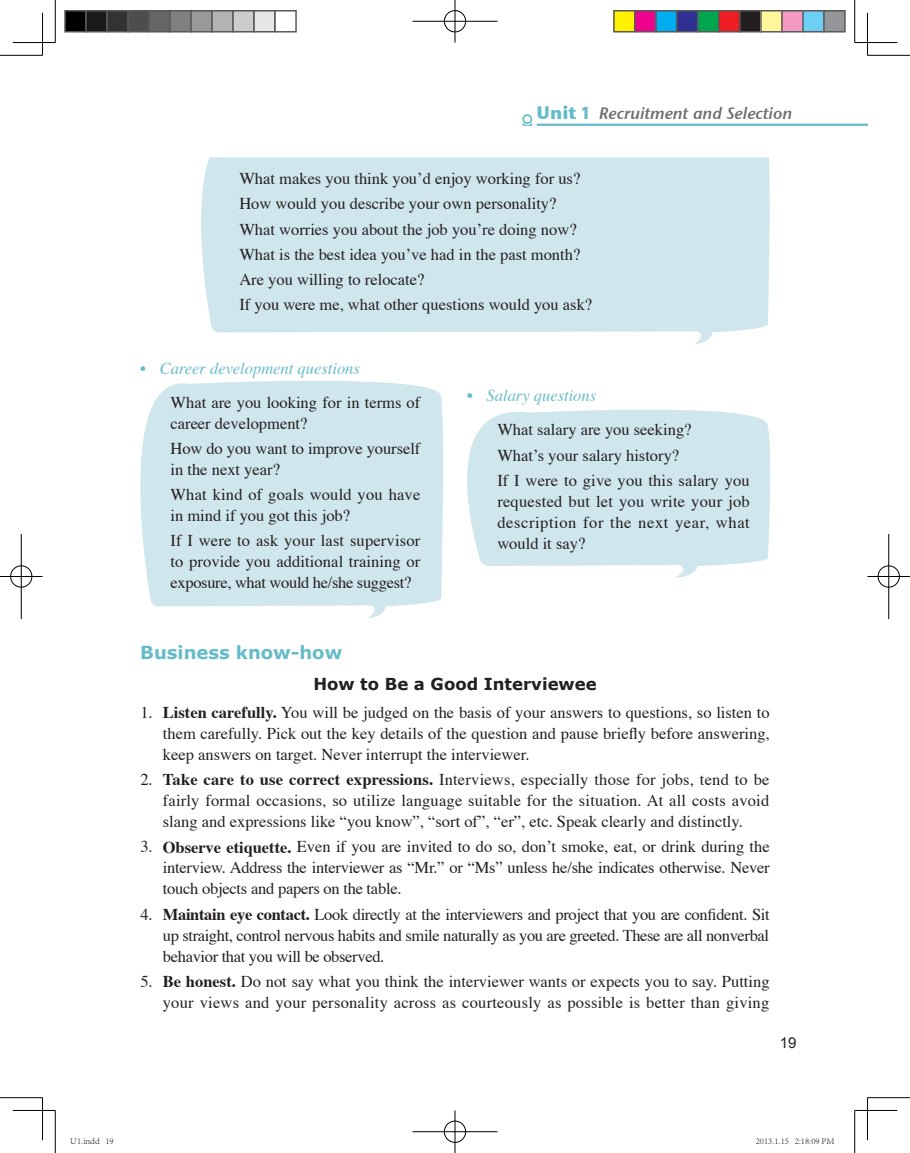
<style>
.page{position:relative;width:910px;height:1153px;background:#fff}
.page>*{position:absolute;margin:0;border:0;box-sizing:border-box;transform-origin:0 0}
.t1{font:700 18px "Verdana";color:#65bbc9}
.t2{font:16.5px/21px "Times";color:#231f20}
.t3{font:16.5px "Stone Sans Sem OSITCTT Semi Ita";color:#6c6d70}
.t4{font:700 16.5px "Verdana";color:#231f20}
.t5{font:15px "Arial";color:#231f20}
.t6{font:300 9px "Adobe Song Std";color:#000}
.s1{font-family:"Stone Sans OSITCTT Bold";font-size:18px;color:#65bbc9}
.s2{font-family:"Stone Sans OSITCTT Bold";font-size:24.3px;color:#65bbc9}
.s3{color:#65bbc9}
.s4{font-style:italic;color:#65bbc9}
.s5{font-weight:700}
</style>
<div class="page">
<svg style="left:201px;top:157px;width:569px;height:187px;background:#d2e7ed"></svg>
<svg style="left:140px;top:381px;width:302px;height:237px;background:#d2e7ed"></svg>
<svg style="left:430px;top:399px;width:341px;height:178px;fill:#cfe6ec"></svg>
<hr style="left:537px;top:124px;width:330px;height:2px;background:#65bbc9">
<div style="left:521px;top:113px;width:12px;height:12px;border:1px solid #fff;border-radius:50%"></div>
<svg style="left:522px;top:116px;width:10px;height:10px"></svg>
<hr style="left:0;top:55px;width:43px;height:1px;background:#000">
<hr style="left:867px;top:55px;width:43px;height:1px;background:#000">
<hr style="left:0;top:1097px;width:43px;height:1px;background:#000">
<hr style="left:867px;top:1097px;width:43px;height:1px;background:#000">
<hr style="left:55px;top:0;width:1px;height:43px;background:#000">
<hr style="left:55px;top:1110px;width:1px;height:42px;background:#000">
<hr style="left:854px;top:0;width:1px;height:43px;background:#000">
<hr style="left:854px;top:1110px;width:1px;height:42px;background:#000">
<hr style="left:13px;top:42px;width:42px;height:1px;background:#000">
<hr style="left:855px;top:42px;width:42px;height:1px;background:#000">
<hr style="left:13px;top:1110px;width:42px;height:1px;background:#000">
<hr style="left:855px;top:1110px;width:42px;height:1px;background:#000">
<hr style="left:42px;top:13px;width:1px;height:42px;background:#000">
<hr style="left:42px;top:1097px;width:1px;height:43px;background:#000">
<hr style="left:867px;top:13px;width:1px;height:42px;background:#000">
<hr style="left:867px;top:1097px;width:1px;height:43px;background:#000">
<div style="left:443px;top:10px;width:24px;height:23px;border:2px solid #fff;border-radius:50%"></div>
<hr style="left:412px;top:20px;width:85px;height:2px;background:#fff">
<hr style="left:454px;top:0;width:2px;height:43px;background:#fff">
<div style="left:444px;top:10px;width:22px;height:22px;border:1px solid #000;border-radius:50%"></div>
<hr style="left:412px;top:21px;width:85px;height:1px;background:#000">
<hr style="left:455px;top:0;width:1px;height:43px;background:#000">
<div style="left:443px;top:1119px;width:24px;height:24px;border:2px solid #fff;border-radius:50%"></div>
<hr style="left:412px;top:1130px;width:85px;height:2px;background:#fff">
<hr style="left:454px;top:1110px;width:2px;height:42px;background:#fff">
<div style="left:444px;top:1120px;width:22px;height:22px;border:1px solid #000;border-radius:50%"></div>
<hr style="left:412px;top:1131px;width:85px;height:1px;background:#000">
<hr style="left:455px;top:1110px;width:1px;height:42px;background:#000">
<div style="left:10px;top:564px;width:23px;height:24px;border:2px solid #fff;border-radius:50%"></div>
<hr style="left:0;top:575px;width:43px;height:2px;background:#fff">
<hr style="left:20px;top:534px;width:2px;height:85px;background:#fff">
<div style="left:10px;top:565px;width:22px;height:22px;border:1px solid #000;border-radius:50%"></div>
<hr style="left:0;top:576px;width:43px;height:1px;background:#000">
<hr style="left:21px;top:534px;width:1px;height:85px;background:#000">
<div style="left:877px;top:564px;width:23px;height:24px;border:2px solid #fff;border-radius:50%"></div>
<hr style="left:867px;top:575px;width:43px;height:2px;background:#fff">
<hr style="left:888px;top:534px;width:2px;height:85px;background:#fff">
<div style="left:878px;top:565px;width:22px;height:22px;border:1px solid #000;border-radius:50%"></div>
<hr style="left:867px;top:576px;width:43px;height:1px;background:#000">
<hr style="left:888px;top:534px;width:1px;height:85px;background:#000">
<div style="left:65px;top:11px;width:21px;height:21px;background:#000"></div>
<div style="left:64px;top:10px;width:23px;height:23px;border:2px solid #595959"></div>
<div style="left:86px;top:11px;width:21px;height:21px;background:#1a1a1a"></div>
<div style="left:85px;top:10px;width:23px;height:23px;border:2px solid #595959"></div>
<div style="left:107px;top:11px;width:21px;height:21px;background:#333"></div>
<div style="left:106px;top:10px;width:23px;height:23px;border:2px solid #595959"></div>
<div style="left:128px;top:11px;width:21px;height:21px;background:#4d4d4d"></div>
<div style="left:127px;top:10px;width:23px;height:23px;border:2px solid #595959"></div>
<div style="left:149px;top:11px;width:21px;height:21px;background:#666"></div>
<div style="left:148px;top:10px;width:23px;height:23px;border:2px solid #595959"></div>
<div style="left:170px;top:11px;width:21px;height:21px;background:#808080"></div>
<div style="left:169px;top:10px;width:23px;height:23px;border:2px solid #595959"></div>
<div style="left:191px;top:11px;width:21px;height:21px;background:#999"></div>
<div style="left:190px;top:10px;width:23px;height:23px;border:2px solid #595959"></div>
<div style="left:212px;top:11px;width:21px;height:21px;background:#b3b3b3"></div>
<div style="left:211px;top:10px;width:23px;height:23px;border:2px solid #595959"></div>
<div style="left:233px;top:11px;width:21px;height:21px;background:#ccc"></div>
<div style="left:232px;top:10px;width:23px;height:23px;border:2px solid #595959"></div>
<div style="left:254px;top:11px;width:21px;height:21px;background:#e6e6e6"></div>
<div style="left:253px;top:10px;width:23px;height:23px;border:2px solid #595959"></div>
<div style="left:274px;top:10px;width:23px;height:23px;border:2px solid #595959"></div>
<div style="left:614px;top:11px;width:21px;height:21px;background:#fff101"></div>
<div style="left:613px;top:10px;width:23px;height:23px;border:2px solid #595959"></div>
<div style="left:635px;top:11px;width:21px;height:21px;background:#ed028c"></div>
<div style="left:634px;top:10px;width:23px;height:23px;border:2px solid #595959"></div>
<div style="left:656px;top:11px;width:21px;height:21px;background:#00aeef"></div>
<div style="left:655px;top:10px;width:23px;height:23px;border:2px solid #595959"></div>
<div style="left:677px;top:11px;width:21px;height:21px;background:#2e3092"></div>
<div style="left:676px;top:10px;width:23px;height:23px;border:2px solid #595959"></div>
<div style="left:698px;top:11px;width:21px;height:21px;background:#00a54f"></div>
<div style="left:697px;top:10px;width:23px;height:23px;border:2px solid #595959"></div>
<div style="left:719px;top:11px;width:21px;height:21px;background:#ee1d23"></div>
<div style="left:718px;top:10px;width:23px;height:23px;border:2px solid #595959"></div>
<div style="left:740px;top:11px;width:21px;height:21px;background:#231f20"></div>
<div style="left:739px;top:10px;width:23px;height:23px;border:2px solid #595959"></div>
<div style="left:761px;top:11px;width:21px;height:21px;background:#fff79a"></div>
<div style="left:760px;top:10px;width:23px;height:23px;border:2px solid #595959"></div>
<div style="left:782px;top:11px;width:21px;height:21px;background:#f499c2"></div>
<div style="left:781px;top:10px;width:23px;height:23px;border:2px solid #595959"></div>
<div style="left:803px;top:11px;width:21px;height:21px;background:#6bcff6"></div>
<div style="left:802px;top:10px;width:23px;height:23px;border:2px solid #595959"></div>
<div style="left:824px;top:11px;width:21px;height:21px;background:#939598"></div>
<div style="left:823px;top:10px;width:23px;height:23px;border:2px solid #595959"></div>
<p class="t3" style="left:537px;top:103px;width:257px"><span class="s1">Unit</span> <span class="s2">1</span> Recruitment and Selection</p>
<p class="t2" style="left:239px;top:164px;width:354px;line-height:25.2px">What makes you think you’d enjoy working for us?<br>How would you describe your own personality?<br>What worries you about the job you’re doing now?<br>What is the best idea you’ve had in the past month?<br>Are you willing to relocate?<br>If you were me, what other questions would you ask?</p>
<p class="t2" style="left:171px;top:350px;width:251px;line-height:33.8px;text-indent:-30px"><span class="s3">•</span> <span class="s4">Career development questions<br></span>What are you looking for in terms of</p>
<p class="t2" style="left:171px;top:409px;width:251px;line-height:25.2px">career development?<br>How do you want to improve yourself</p>
<p class="t2" style="left:171px;top:455px;width:251px;line-height:25.2px">in the next year?<br>What kind of goals would you have</p>
<p class="t2" style="left:171px;top:501px;width:251px;line-height:25.2px">in mind if you got this job?<br>If I were to ask your last supervisor</p>
<p class="t2" style="left:171px;top:550px;width:251px">to provide you additional training or exposure, what would he/she suggest?</p>
<p class="t2" style="left:497px;top:377px;width:196px;line-height:33.8px;text-indent:-30px"><span class="s3">•</span> <span class="s4">Salary questions<br></span>What salary are you seeking?</p>
<p class="t2" style="left:497px;top:441px;width:254px;line-height:25.2px">What’s your salary history?<br>If I were to give you this salary you</p>
<p class="t2" style="left:497px;top:489px;width:254px;text-align:justify">requested but let you write your job description for the next year, what would it say?</p>
<p class="t1" style="left:140px;top:641px;width:203px">Business know-how</p>
<p class="t4" style="left:313px;top:673px;width:285px">How to Be a Good Interviewee</p>
<p class="t2" style="left:163px;top:700px;width:608px;text-align:justify;text-indent:-23px">1. <span class="s5">Listen carefully.</span> You will be judged on the basis of your answers to questions, so listen to them carefully. Pick out the key details of the question and pause briefly before answering, keep answers on target. Never interrupt the interviewer.</p>
<p class="t2" style="left:163px;top:767px;width:608px;text-align:justify;text-indent:-23px">2. <span class="s5">Take care to use correct expressions.</span> Interviews, especially those for jobs, tend to be fairly formal occasions, so utilize language suitable for the situation. At all costs avoid slang and expressions like “you know”, “sort of”, “er”, etc. Speak clearly and distinctly.</p>
<p class="t2" style="left:163px;top:834px;width:608px;text-align:justify;text-indent:-23px">3. <span class="s5">Observe etiquette.</span> Even if you are invited to do so, don’t smoke, eat, or drink during the interview. Address the interviewer as “Mr.” or “Ms” unless he/she indicates otherwise. Never touch objects and papers on the table.</p>
<p class="t2" style="left:163px;top:902px;width:608px;text-align:justify;text-indent:-23px">4. <span class="s5">Maintain eye contact.</span> Look directly at the interviewers and project that you are confident. Sit up straight, control nervous habits and smile naturally as you are greeted. These are all nonverbal behavior that you will be observed.</p>
<p class="t2" style="left:140px;top:969px;width:631px;text-align:right">5. <span class="s5">Be honest.</span> Do not say what you think the interviewer wants or expects you to say. Putting your views and your personality across as courteously as possible is better than giving</p>
<p class="t5" style="left:780px;top:1032px;width:18px">19</p>
<p class="t6" style="left:70px;top:1135px;width:45px">U1.indd 19</p>
<p class="t6" style="left:756px;top:1135px;width:80px">2013.1.15 2:18:09 PM</p>
</div>
